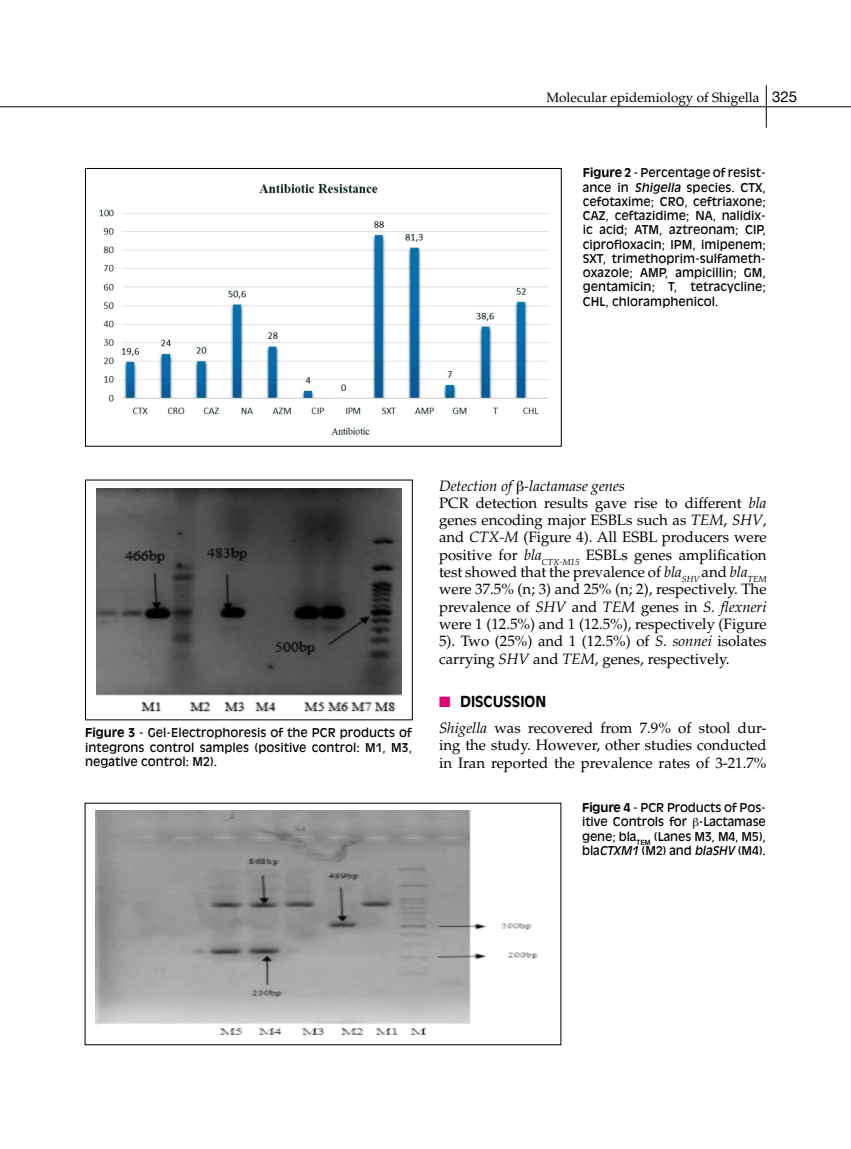
<style>
.page{position:relative;width:851px;height:1149px;background:#fff}
.page>*{position:absolute;margin:0;border:0;box-sizing:border-box;transform-origin:0 0}
.t1{font:15px/17.2px "Palatino LT Std";color:#000}
.t2{font:700 15px "Antique Olive Std";color:#000}
.t3{font:13.5px "Palatino LT Std";color:#000}
.t4{font:12px/14.2px "Antique Olive Std";color:#000;text-align:justify}
.s1{font-family:"Helvetica Neue LT Std";font-size:15px}
.s2{font-weight:700}
.s3{font-style:italic}
.s4{color:#e2007a}
</style>
<div class="page">
<hr style="left:765px;top:85px;width:1px;height:43px;background:#000">
<hr style="left:0;top:106px;width:850px;height:1px;background:#000">
<img style="left:99px;top:183px;width:450px;height:252px">
<div style="left:85px;top:168px;width:476px;height:278px;border:1px solid #000"></div>
<img style="left:97px;top:488px;width:304px;height:224px">
<img style="left:95px;top:810px;width:443px;height:225px">
<p class="t3" style="left:546px;top:89px;width:252px">Molecular epidemiology of Shigella <span class="s1">325</span></p>
<p class="t4" style="left:583px;top:166px;width:184px"><span class="s2">Figure 2</span> - Percentage of resist&shy;ance in <span class="s3">Shigella</span> species. CTX, cefotaxime; CRO, ceftriaxone; CAZ, ceftazidime; NA, nalidix&shy;ic acid; ATM, aztreonam; CIP, ciprofloxacin; IPM, imipenem; SXT, trimethoprim-sulfameth&shy;oxazole; AMP, ampicillin; GM, gentamicin; T, tetracycline; CHL, chloramphenicol.</p>
<p class="t4" style="left:85px;top:725px;width:328px"><span class="s2">Figure 3</span> - Gel-Electrophoresis of the PCR products of integrons control samples (positive control: M1, M3, negative control: M2).</p>
<p class="t1" style="left:439px;top:477px;width:329px"><span class="s3">Detection of -lactamase genes<br></span>PCR detection results gave rise to different <span class="s3">bla </span>genes encoding major ESBLs such as <span class="s3">TEM</span>, <span class="s3">SHV</span>, and <span class="s3">CTX-M</span> (Figure 4). All ESBL producers were positive for <span class="s3">bla</span><sub>CTX-M15</sub> ESBLs genes amplification test showed that the prevalence of <span class="s3">bla</span><sub>SHV</sub> and <span class="s3">bla</span><sub>TEM </sub>were 37.5% (n; 3) and 25% (n; 2), respectively. The prevalence of <span class="s3">SHV</span> and <span class="s3">TEM</span> genes in <span class="s3">S. flexneri </span>were 1 (12.5%) and 1 (12.5%), respectively (Figure 5). Two (25%) and 1 (12.5%) of <span class="s3">S. sonnei</span> isolates carrying <span class="s3">SHV</span> and <span class="s3">TEM</span>, genes, respectively.</p>
<p class="t2" style="left:439px;top:692px;width:109px"><span class="s4">■</span> DISCUSSION</p>
<p class="t1" style="left:439px;top:719px;width:329px;text-align:justify"><span class="s3">Shigella</span> was recovered from 7.9% of stool dur&shy;ing the study. However, other studies conducted in Iran reported the prevalence rates of 3-21.7%</p>
<p class="t4" style="left:582px;top:800px;width:185px"><span class="s2">Figure 4</span> - PCR Products of Pos&shy;itive Controls for -Lactamase gene; bla<sub>TEM</sub> (Lanes M3, M4, M5), bla<span class="s3">CTXM1</span> (M2) and <span class="s3">blaSHV</span> (M4).</p>
</div>
